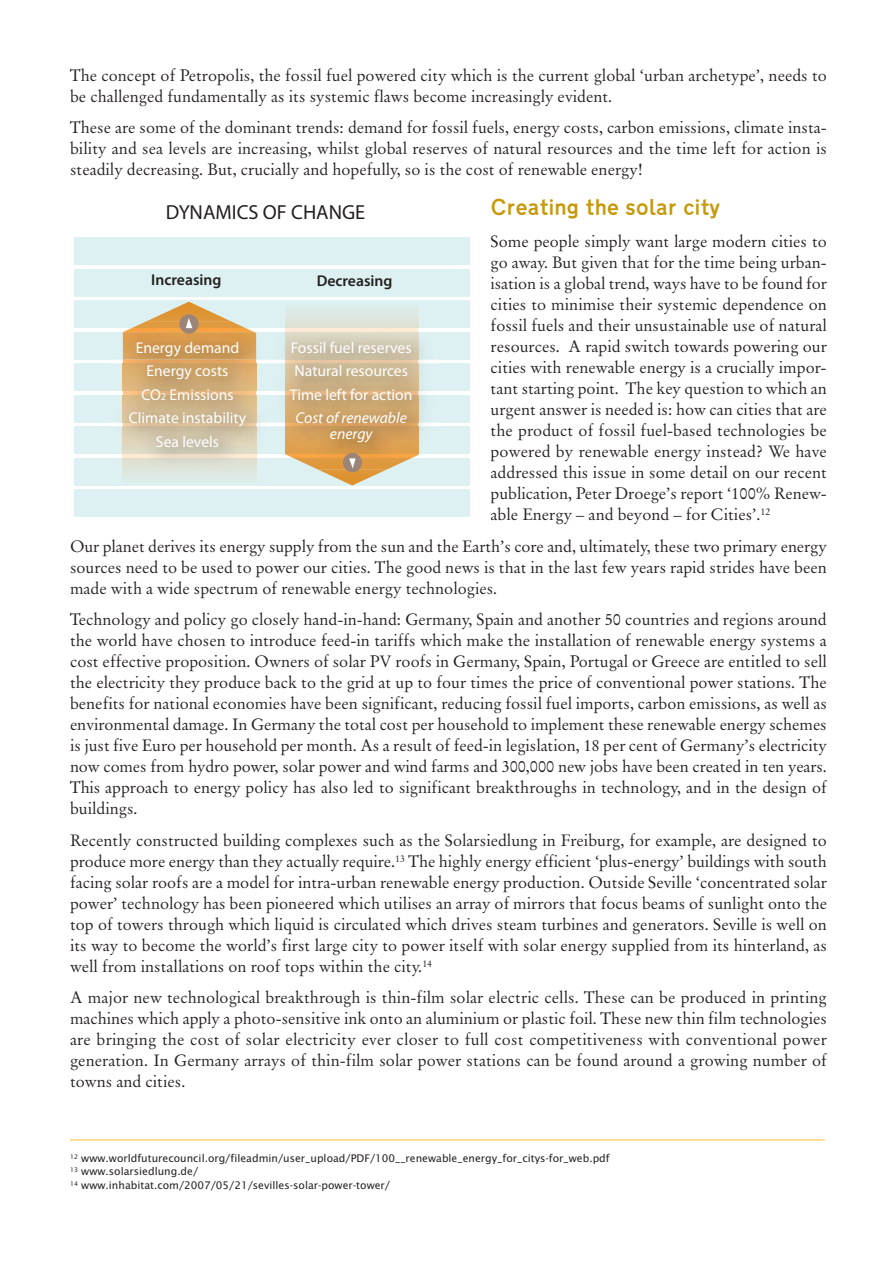
<style>
.page{position:relative;width:893px;height:1263px;background:#fff}
.page>*{position:absolute;margin:0;border:0;box-sizing:border-box;transform-origin:0 0}
.t1{font:500 21px "Transport";letter-spacing:-.005em;color:#c6990b}
.t2{font:20.4px "Myriad Pro";color:#231f20}
.t3{font:16.5px/21px "Original Garamond BT";color:#231f20;text-align:justify}
.t4{font:15.75px/23.5px "Myriad Pro";color:#fff;text-align:center}
.t5{font:italic 15.75px/15.8px "Myriad Pro";color:#fff;text-align:center}
.t6{font:600 15.75px "Myriad Pro";color:#231f20}
.t7{font:10.5px/13.5px "Lucida Sans";color:#231f20}
.s1{font-size:10.5px}
</style>
<div class="page">
<hr style="left:70px;top:1139px;width:755px;height:1px;background:#fdb932">
<div style="left:74px;top:489px;width:395px;height:28px;background:#ddf1f2"></div>
<div style="left:74px;top:458px;width:395px;height:27px;background:#ddf1f2"></div>
<div style="left:74px;top:395px;width:395px;height:27px;background:#ddf1f2"></div>
<div style="left:74px;top:364px;width:395px;height:27px;background:#ddf1f2"></div>
<div style="left:74px;top:332px;width:395px;height:27px;background:#ddf1f2"></div>
<div style="left:74px;top:301px;width:395px;height:27px;background:#ddf1f2"></div>
<div style="left:74px;top:269px;width:395px;height:27px;background:#ddf1f2"></div>
<div style="left:74px;top:238px;width:395px;height:27px;background:#ddf1f2"></div>
<div style="left:74px;top:427px;width:395px;height:27px;background:#ddf1f2"></div>
<hr style="left:123px;top:485px;width:133px;height:1px;background:#ddf1f2">
<div style="left:123px;top:477px;width:133px;height:8px;background:#ddedeb"></div>
<div style="left:285px;top:302px;width:133px;height:19px;background:#ddeae6"></div>
<img style="left:110px;top:359px;width:163px;height:118px">
<img style="left:110px;top:395px;width:163px;height:27px">
<img style="left:110px;top:364px;width:163px;height:27px">
<img style="left:110px;top:427px;width:163px;height:27px">
<img style="left:123px;top:328px;width:133px;height:149px">
<img style="left:123px;top:395px;width:133px;height:27px">
<img style="left:123px;top:364px;width:133px;height:27px">
<img style="left:123px;top:332px;width:133px;height:27px">
<img style="left:132px;top:321px;width:113px;height:7px">
<img style="left:273px;top:321px;width:166px;height:134px">
<img style="left:285px;top:321px;width:133px;height:137px">
<img style="left:293px;top:458px;width:119px;height:11px">
<img style="left:285px;top:395px;width:133px;height:27px">
<img style="left:285px;top:364px;width:133px;height:27px">
<img style="left:285px;top:332px;width:133px;height:27px">
<svg style="left:271px;top:458px;width:2px;height:11px"></svg>
<svg style="left:179px;top:314px;width:20px;height:20px"></svg>
<svg style="left:147px;top:302px;width:84px;height:26px"></svg>
<div style="left:343px;top:453px;width:19px;height:19px;background:#9b8578;border-radius:50%"></div>
<svg style="left:317px;top:458px;width:70px;height:28px"></svg>
<p class="t3" style="left:70px;top:66px;width:758px">The concept of Petropolis, the fossil fuel powered city which is the current global ‘urban archetype’, needs to be challenged fundamentally as its systemic flaws become increasingly evident.</p>
<p class="t3" style="left:70px;top:119px;width:758px">These are some of the dominant trends: demand for fossil fuels, energy costs, carbon emissions, climate insta&shy;bility and sea levels are increasing, whilst global reserves of natural resources and the time left for action is steadily decreasing. But, crucially and hopefully, so is the cost of renewable energy!</p>
<p class="t1" style="left:491px;top:199px;width:231px">Creating the solar city</p>
<p class="t3" style="left:491px;top:232px;width:338px">Some people simply want large modern cities to go away. But given that for the time being urban&shy;isation is a global trend, ways have to be found for cities to minimise their systemic dependence on fossil fuels and their unsustainable use of natural resources. A rapid switch towards powering our cities with renewable energy is a crucially impor&shy;tant starting point. The key question to which an urgent answer is needed is: how can cities that are the product of fossil fuel-based technologies be powered by renewable energy instead? We have addressed this issue in some detail on our recent publication, Peter Droege’s report ‘100% Renew&shy;able Energy – and beyond – for Cities’.<sup>12</sup></p>
<p class="t3" style="left:70px;top:537px;width:758px">Our planet derives its energy supply from the sun and the Earth’s core and, ultimately, these two primary energy sources need to be used to power our cities. The good news is that in the last few years rapid strides have been made with a wide spectrum of renewable energy technologies.</p>
<p class="t3" style="left:70px;top:610px;width:758px">Technology and policy go closely hand-in-hand: Germany, Spain and another 50 countries and regions around the world have chosen to introduce feed-in tariffs which make the installation of renewable energy systems a cost effective proposition. Owners of solar PV roofs in Germany, Spain, Portugal or Greece are entitled to sell the electricity they produce back to the grid at up to four times the price of conventional power stations. The benefits for national economies have been significant, reducing fossil fuel imports, carbon emissions, as well as environmental damage. In Germany the total cost per household to implement these renewable energy schemes is just five Euro per household per month. As a result of feed-in legislation, 18 per cent of Germany’s electricity now comes from hydro power, solar power and wind farms and 300,000 new jobs have been created in ten years.<br>This approach to energy policy has also led to significant breakthroughs in technology, and in the design of buildings.</p>
<p class="t3" style="left:70px;top:831px;width:758px">Recently constructed building complexes such as the Solarsiedlung in Freiburg, for example, are designed to produce more energy than they actually require.<sup>13</sup> The highly energy efficient ‘plus-energy’ buildings with south facing solar roofs are a model for intra-urban renewable energy production. Outside Seville ‘concentrated solar power’ technology has been pioneered which utilises an array of mirrors that focus beams of sunlight onto the top of towers through which liquid is circulated which drives steam turbines and generators. Seville is well on its way to become the world’s first large city to power itself with solar energy supplied from its hinterland, as well from installations on roof tops within the city.<sup>14</sup></p>
<p class="t3" style="left:70px;top:989px;width:758px">A major new technological breakthrough is thin-film solar electric cells. These can be produced in printing machines which apply a photo-sensitive ink onto an aluminium or plastic foil. These new thin film technologies are bringing the cost of solar electricity ever closer to full cost competitiveness with conventional power generation. In Germany arrays of thin-film solar power stations can be found around a growing number of towns and cities.</p>
<p class="t2" style="left:166px;top:204px;width:201px">DYNAMICS OF CHANGE</p>
<p class="t6" style="left:151px;top:270px;width:72px">Increasing</p>
<p class="t6" style="left:317px;top:271px;width:77px">Decreasing</p>
<p class="t4" style="left:129px;top:337px;width:119px">Energy demand<br>Energy costs<br>CO<span class="s1">2</span> Emissions<br>Climate instability<br>Sea levels</p>
<p class="t4" style="left:290px;top:337px;width:124px;text-align:left">Fossil fuel reserves<br>Natural resources<br>Time left for action</p>
<p class="t5" style="left:296px;top:411px;width:113px">Cost of renewable energy</p>
<p class="t7" style="left:70px;top:1152px;width:541px"><sup>12</sup> www.worldfuturecouncil.org/fileadmin/user_upload/PDF/100__renewable_energy_for_citys-for_web.pdf<br><sup>13</sup> www.solarsiedlung.de/<br><sup>14</sup> www.inhabitat.com/2007/05/21/sevilles-solar-power-tower/</p>
</div>
